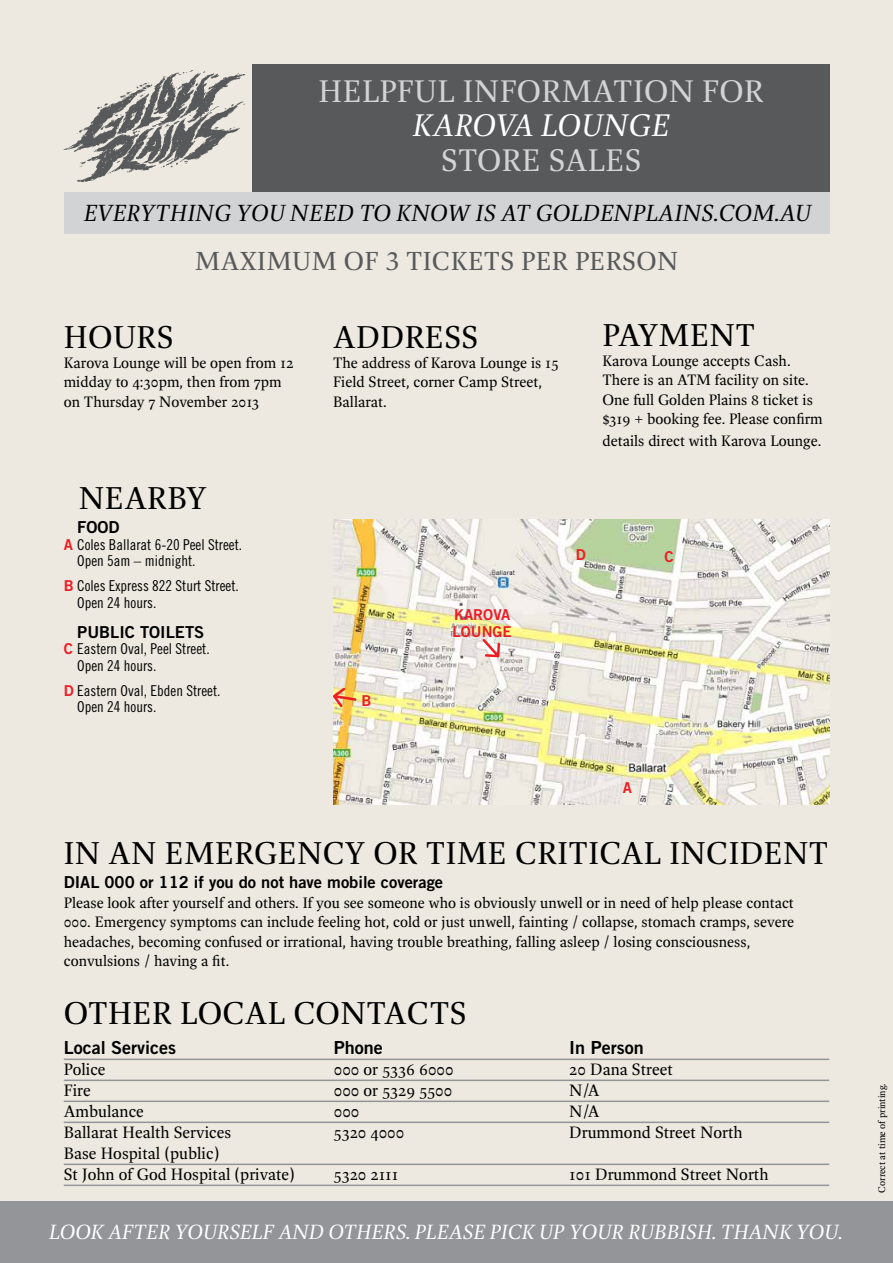
<style>
.page{position:relative;width:893px;height:1263px;background:#fff}
.page>*{position:absolute;margin:0;border:0;box-sizing:border-box;transform-origin:0 0}
.t1{font:34.5px "Spinoza Pro";letter-spacing:.01em;color:#000}
.t2{font:34.2px "Spinoza Pro";letter-spacing:.01em;color:#d1d3d4}
.t3{font:italic 34.2px "Spinoza Pro";letter-spacing:.01em;color:#fff}
.t4{font:28.5px "Spinoza Pro";letter-spacing:.01em;color:#58595b}
.t5{font:italic 25.5px "Spinoza Pro";letter-spacing:.01em;color:#000}
.t6{font:italic 22.5px "Spinoza Pro";color:#fff}
.t7{font:18px/21px "Spinoza Pro";color:#000}
.t8{font:18px "Trade Gothic Bold Two";color:#000}
.t9{font:16.5px/19.5px "Spinoza Pro";color:#000}
.t10{font:16.5px "Trade Gothic Bold Two";color:#000}
.t11{font:15px/16.5px "Trade Gothic Cond Eighteen";color:#000}
.t12{font:15px/16.5px "Trade Gothic Bold Two";color:#ed1d24}
.t13{font:10.5px "Spinoza Pro";color:#000}
.s1{font-family:"Trade Gothic Bold Two";color:#ed1d24}
</style>
<div class="page">
<div style="left:0;top:0;width:893px;height:1255px;background:#ede9e0"></div>
<img style="left:333px;top:520px;width:496px;height:284px">
<hr style="left:64px;top:1058px;width:765px;height:2px;background:#939598">
<hr style="left:64px;top:1079px;width:765px;height:2px;background:#939598">
<hr style="left:64px;top:1100px;width:765px;height:2px;background:#939598">
<hr style="left:64px;top:1121px;width:765px;height:2px;background:#939598">
<hr style="left:64px;top:1163px;width:765px;height:2px;background:#939598">
<hr style="left:64px;top:1184px;width:765px;height:2px;background:#939598">
<svg style="left:482px;top:639px;width:18px;height:18px"></svg>
<svg style="left:333px;top:688px;width:24px;height:19px"></svg>
<div style="left:0;top:1201px;width:893px;height:62px;background:#939598"></div>
<div style="left:253px;top:64px;width:577px;height:128px;background:#58595b"></div>
<div style="left:64px;top:192px;width:766px;height:42px;background:#d1d3d4"></div>
<img style="left:63px;top:70px;width:183px;height:113px">
<h2 class="t2" style="left:319px;top:73px;width:447px">HELPFUL INFORMATION FOR</h2>
<h2 class="t3" style="left:413px;top:107px;width:258px">KAROVA LOUNGE</h2>
<h2 class="t2" style="left:441px;top:141px;width:202px">STORE SALES</h2>
<h3 class="t5" style="left:84px;top:199px;width:729px">EVERYTHING YOU NEED TO KNOW IS AT GOLDENPLAINS.COM.AU</h3>
<h3 class="t4" style="left:195px;top:246px;width:485px">MAXIMUM OF 3 TICKETS PER PERSON</h3>
<h1 class="t1" style="left:64px;top:319px;width:111px">HOURS</h1>
<p class="t9" style="left:64px;top:353px;width:231px">Karova Lounge will be open from 12 midday to 4:30pm, then from 7pm on Thursday 7 November 2013</p>
<h1 class="t1" style="left:79px;top:479px;width:129px">NEARBY</h1>
<p class="t10" style="left:77px;top:517px;width:44px">FOOD</p>
<p class="t11" style="left:77px;top:536px;width:166px;text-indent:-14px"><span class="s1">A</span> Coles Ballarat 6-20 Peel Street.<br>Open 5am – midnight.</p>
<p class="t11" style="left:77px;top:577px;width:163px;text-indent:-14px"><span class="s1">B</span> Coles Express 822 Sturt Street.<br>Open 24 hours.</p>
<p class="t10" style="left:77px;top:622px;width:128px">PUBLIC TOILETS</p>
<p class="t11" style="left:77px;top:641px;width:134px;text-indent:-14px"><span class="s1">C</span> Eastern Oval, Peel Street.<br>Open 24 hours.</p>
<p class="t11" style="left:77px;top:682px;width:145px;text-indent:-14px"><span class="s1">D</span> Eastern Oval, Ebden Street.<br>Open 24 hours.</p>
<h1 class="t1" style="left:333px;top:319px;width:147px">ADDRESS</h1>
<p class="t9" style="left:333px;top:353px;width:227px">The address of Karova Lounge is 15<br>Field Street, corner Camp Street,<br>Ballarat.</p>
<h1 class="t1" style="left:603px;top:316px;width:154px">PAYMENT</h1>
<p class="t9" style="left:602px;top:351px;width:222px">Karova Lounge accepts Cash.<br>There is an ATM facility on site.<br>One full Golden Plains 8 ticket is $319 + booking fee. Please confirm</p>
<p class="t9" style="left:602px;top:431px;width:220px">details direct with Karova Lounge.</p>
<p class="t12" style="left:361px;top:692px;width:12px">B</p>
<p class="t12" style="left:453px;top:606px;width:61px">KAROVA<br>LOUNGE</p>
<p class="t12" style="left:576px;top:546px;width:12px">D</p>
<p class="t12" style="left:664px;top:548px;width:11px">C</p>
<p class="t12" style="left:623px;top:779px;width:11px">A</p>
<h1 class="t1" style="left:64px;top:834px;width:766px">IN AN EMERGENCY OR TIME CRITICAL INCIDENT</h1>
<p class="t10" style="left:64px;top:872px;width:381px">DIAL 000 or 112 if you do not have mobile coverage</p>
<p class="t9" style="left:64px;top:893px;width:732px">Please look after yourself and others. If you see someone who is obviously unwell or in need of help please contact 000. Emergency symptoms can include feeling hot, cold or just unwell, fainting / collapse, stomach cramps, severe headaches, becoming confused or irrational, having trouble breathing, falling asleep / losing consciousness, convulsions / having a fit.</p>
<h1 class="t1" style="left:64px;top:995px;width:404px">OTHER LOCAL CONTACTS</h1>
<p class="t8" style="left:64px;top:1037px;width:114px">Local Services</p>
<p class="t8" style="left:334px;top:1037px;width:51px">Phone</p>
<p class="t8" style="left:569px;top:1037px;width:76px">In Person</p>
<p class="t7" style="left:64px;top:1059px;width:43px">Police</p>
<p class="t7" style="left:334px;top:1059px;width:121px">000 or 5336 6000</p>
<p class="t7" style="left:569px;top:1059px;width:105px">20 Dana Street</p>
<p class="t7" style="left:64px;top:1080px;width:29px">Fire</p>
<p class="t7" style="left:334px;top:1080px;width:120px">000 or 5329 5500</p>
<p class="t7" style="left:569px;top:1080px;width:32px">N/A</p>
<p class="t7" style="left:64px;top:1101px;width:82px">Ambulance</p>
<p class="t7" style="left:334px;top:1101px;width:27px">000</p>
<p class="t7" style="left:569px;top:1101px;width:32px">N/A</p>
<p class="t7" style="left:64px;top:1122px;width:169px">Ballarat Health Services</p>
<p class="t7" style="left:334px;top:1122px;width:72px">5320 4000</p>
<p class="t7" style="left:569px;top:1122px;width:175px">Drummond Street North</p>
<p class="t7" style="left:64px;top:1143px;width:233px">Base Hospital (public)<br>St John of God Hospital (private)</p>
<p class="t7" style="left:334px;top:1164px;width:66px">5320 2111</p>
<p class="t7" style="left:569px;top:1164px;width:201px">101 Drummond Street North</p>
<h3 class="t6" style="left:49px;top:1220px;width:795px">LOOK AFTER YOURSELF AND OTHERS. PLEASE PICK UP YOUR RUBBISH. THANK YOU.</h3>
<p class="t13" style="left:876px;top:1193px;width:111px;rotate:-90deg">Correct at time of printing.</p>
</div>
